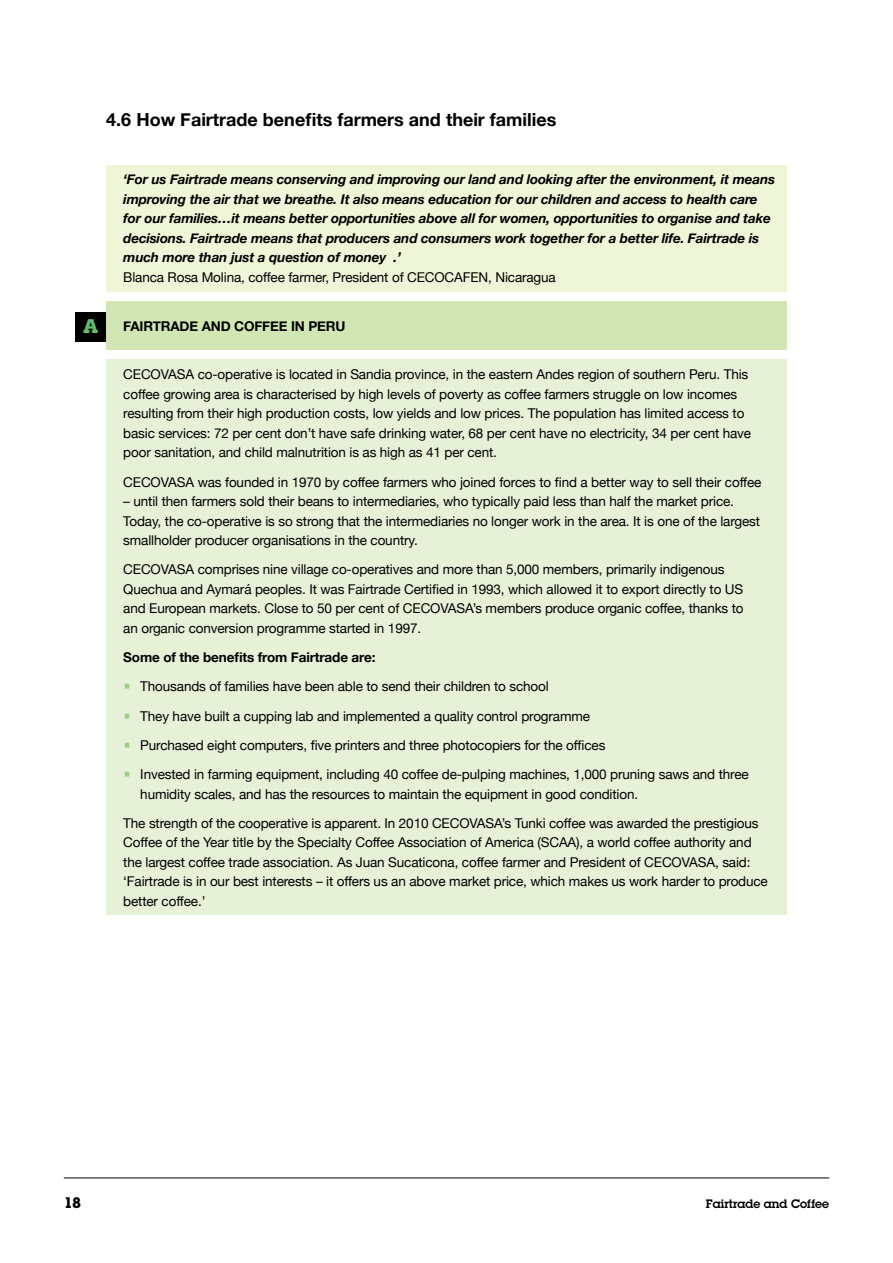
<style>
.page{position:relative;width:893px;height:1263px;background:#fff}
.page>*{position:absolute;margin:0;border:0;box-sizing:border-box;transform-origin:0 0}
.t1{font:20.85px "Fairtrade 1";color:#60bd68}
.t2{font:700 18px "Helvetica Neue";color:#000}
.t3{font:700 15px "Lubalin Graph Std";color:#000}
.t4{font:13.5px/19.5px "Helvetica Neue";letter-spacing:-.01em;color:#000}
.t5{font:italic 700 13.5px/19.5px "Helvetica Neue";letter-spacing:-.01em;color:#000}
.t6{font:700 13.5px "Helvetica Neue";letter-spacing:-.01em;color:#000}
.t7{font:600 12px "Lubalin Graph Std";color:#000}
.s1{font-family:"Lubalin Graph Std";font-weight:600;color:#9ccf7e}
</style>
<div class="page">
<div style="left:106px;top:166px;width:681px;height:126px;background:#eff5d7"></div>
<div style="left:76px;top:312px;width:45px;height:29px;background:#000"></div>
<div style="left:106px;top:301px;width:681px;height:49px;background:#d1e6b2"></div>
<div style="left:106px;top:359px;width:681px;height:556px;background:#e6f1d7"></div>
<hr style="left:64px;top:1177px;width:765px;height:1px;background:#000">
<h2 class="t2" style="left:106px;top:108px;width:452px">4.6 How Fairtrade benefits farmers and their families</h2>
<h1 class="t1" style="left:83px;top:313px;width:16px">A</h1>
<p class="t5" style="left:123px;top:169px;width:653px">‘For us Fairtrade means conserving and improving our land and looking after the environment, it means improving the air that we breathe. It also means education for our children and access to health care for our families…it means better opportunities above all for women, opportunities to organise and take decisions. Fairtrade means that producers and consumers work together for a better life. Fairtrade is much more than just a question of money .’</p>
<p class="t4" style="left:123px;top:267px;width:434px">Blanca Rosa Molina, coffee farmer, President of CECOCAFEN, Nicaragua</p>
<p class="t6" style="left:123px;top:317px;width:17px">Fairtra</p>
<p class="t6" style="left:180px;top:317px;width:84px">de and coffee</p>
<p class="t6" style="left:291px;top:317px;width:56px">in Peru</p>
<p class="t4" style="left:123px;top:365px;width:629px">CECOVASA co-operative is located in Sandia province, in the eastern Andes region of southern Peru. This coffee growing area is characterised by high levels of poverty as coffee farmers struggle on low incomes resulting from their high production costs, low yields and low prices. The population has limited access to basic services: 72 per cent don’t have safe drinking water, 68 per cent have no electricity, 34 per cent have poor sanitation, and child malnutrition is as high as 41 per cent.</p>
<p class="t4" style="left:123px;top:472px;width:640px">CECOVASA was founded in 1970 by coffee farmers who joined forces to find a better way to sell their coffee</p>
<p class="t4" style="left:123px;top:491px;width:638px">– until then farmers sold their beans to intermediaries, who typically paid less than half the market price.<br>Today, the co-operative is so strong that the intermediaries no longer work in the area. It is one of the largest smallholder producer organisations in the country.</p>
<p class="t4" style="left:123px;top:560px;width:622px">CECOVASA comprises nine village co-operatives and more than 5,000 members, primarily indigenous Quechua and Aymará peoples. It was Fairtrade Certified in 1993, which allowed it to export directly to US and European markets. Close to 50 per cent of CECOVASA’s members produce organic coffee, thanks to an organic conversion programme started in 1997.</p>
<p class="t6" style="left:123px;top:649px;width:254px">Some of the benefits from Fairtrade are:</p>
<p class="t4" style="left:123px;top:676px;width:427px"><span class="s1">•</span> Thousands of families have been able to send their children to school</p>
<p class="t4" style="left:123px;top:706px;width:468px"><span class="s1">•</span> They have built a cupping lab and implemented a quality control programme</p>
<p class="t4" style="left:123px;top:735px;width:484px"><span class="s1">•</span> Purchased eight computers, five printers and three photocopiers for the offices</p>
<p class="t4" style="left:140px;top:764px;width:610px;text-indent:-17px"><span class="s1">•</span> Invested in farming equipment, including 40 coffee de-pulping machines, 1,000 pruning saws and three humidity scales, and has the resources to maintain the equipment in good condition.</p>
<p class="t4" style="left:123px;top:813px;width:646px">The strength of the cooperative is apparent. In 2010 CECOVASA’s Tunki coffee was awarded the prestigious Coffee of the Year title by the Specialty Coffee Association of America (SCAA), a world coffee authority and the largest coffee trade association. As Juan Sucaticona, coffee farmer and President of CECOVASA, said: ‘Fairtrade is in our best interests – it offers us an above market price, which makes us work harder to produce better coffee.’</p>
<p class="t3" style="left:64px;top:1193px;width:19px">18</p>
<p class="t7" style="left:706px;top:1196px;width:125px">Fairtrade and Coffee</p>
</div>
